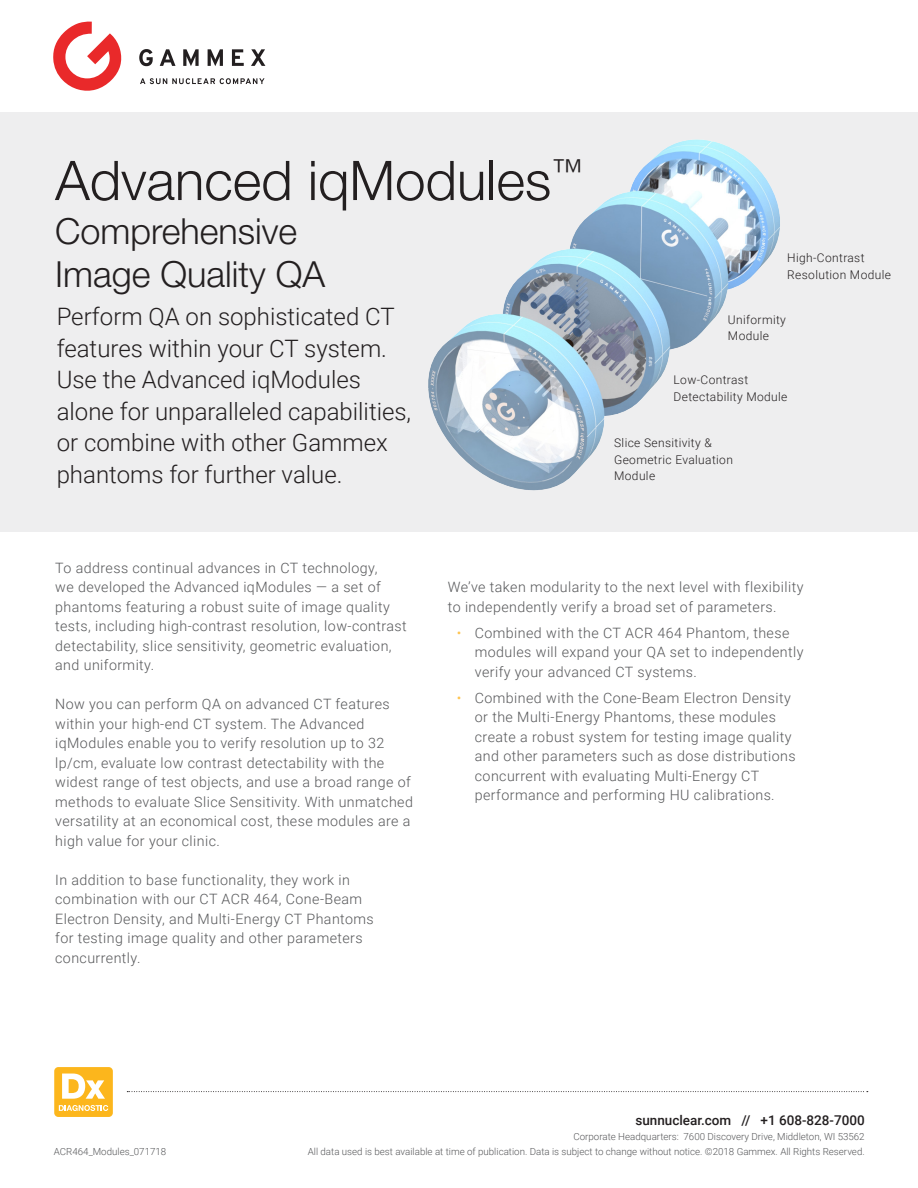
<style>
.page{position:relative;width:918px;height:1188px;background:#fff}
.page>*{position:absolute;margin:0;border:0;box-sizing:border-box;transform-origin:0 0}
.t1{font:300 54.75px "Helvetica Neue LT Pro";color:#231f20}
.t2{font:300 36px/43.5px "Helvetica Neue LT Pro";color:#231f20}
.Datasheet_Tagline{font:300 24px/31.5px "Roboto";color:#231f20}
.Body_Copy{font:300 14.25px/19.5px "Roboto";letter-spacing:.03em;color:#57585a}
.t3{font:500 13.5px "Roboto";color:#231f20}
.Specs_-_Table_Left_C{font:300 12px "Roboto";letter-spacing:.03em;color:#231f20}
.Datasheet_Minor_line{font:300 9.75px/15px "Roboto";color:#57585a;text-align:right}
.s1{color:#fec451}
</style>
<div class="page">
<div style="left:0;top:112px;width:918px;height:419px;background:#eeeeef"></div>
<svg style="left:127px;top:1091px;width:741px;height:1px"></svg>
<svg style="left:54px;top:1067px;width:59px;height:50px"></svg>
<svg style="left:139px;top:49px;width:14px;height:17px"></svg>
<svg style="left:160px;top:49px;width:16px;height:17px"></svg>
<svg style="left:183px;top:49px;width:16px;height:17px"></svg>
<svg style="left:208px;top:49px;width:15px;height:17px"></svg>
<svg style="left:232px;top:49px;width:12px;height:17px"></svg>
<svg style="left:251px;top:49px;width:14px;height:17px"></svg>
<svg style="left:53px;top:22px;width:69px;height:69px"></svg>
<svg style="left:140px;top:78px;width:125px;height:6px"></svg>
<img style="left:428px;top:139px;width:352px;height:352px">
<p class="t1" style="left:55px;top:147px;width:529px">Advanced iqModules<sup>™</sup></p>
<p class="t2" style="left:55px;top:208px;width:272px">Comprehensive<br>Image Quality QA</p>
<p class="Datasheet_Tagline" style="left:57px;top:300px;width:356px">Perform QA on sophisticated CT features within your CT system.<br>Use the Advanced iqModules alone for unparalleled capabilities, or combine with other Gammex phantoms for further value.</p>
<p class="Specs_-_Table_Left_C" style="left:787px;top:250px;width:79px">High-Contrast</p>
<p class="Specs_-_Table_Left_C" style="left:787px;top:266px;width:105px">Resolution Module</p>
<p class="Specs_-_Table_Left_C" style="left:728px;top:311px;width:59px">Uniformity</p>
<p class="Specs_-_Table_Left_C" style="left:728px;top:328px;width:43px">Module</p>
<p class="Specs_-_Table_Left_C" style="left:674px;top:371px;width:76px">Low-Contrast</p>
<p class="Specs_-_Table_Left_C" style="left:674px;top:388px;width:115px">Detectability Module</p>
<p class="Specs_-_Table_Left_C" style="left:614px;top:435px;width:99px">Slice Sensitivity &amp;</p>
<p class="Specs_-_Table_Left_C" style="left:614px;top:451px;width:120px">Geometric Evaluation</p>
<p class="Specs_-_Table_Left_C" style="left:614px;top:468px;width:43px">Module</p>
<p class="Body_Copy" style="left:55px;top:557px;width:353px">To address continual advances in CT technology,<br>we developed the Advanced iqModules — a set of phantoms featuring a robust suite of image quality tests, including high-contrast resolution, low-contrast detectability, slice sensitivity, geometric evaluation, and uniformity.</p>
<p class="Body_Copy" style="left:55px;top:694px;width:359px">Now you can perform QA on advanced CT features within your high-end CT system. The Advanced iqModules enable you to verify resolution up to 32 lp/cm, evaluate low contrast detectability with the widest range of test objects, and use a broad range of methods to evaluate Slice Sensitivity. With unmatched versatility at an economical cost, these modules are a high value for your clinic.</p>
<p class="Body_Copy" style="left:55px;top:869px;width:320px">In addition to base functionality, they work in combination with our CT ACR 464, Cone-Beam Electron Density, and Multi-Energy CT Phantoms for testing image quality and other parameters concurrently.</p>
<p class="Body_Copy" style="left:448px;top:577px;width:357px">We’ve taken modularity to the next level with flexibility to independently verify a broad set of parameters.</p>
<p class="Body_Copy" style="left:475px;top:622px;width:330px;text-indent:-18px"><span class="s1">•</span> Combined with the CT ACR 464 Phantom, these modules will expand your QA set to independently verify your advanced CT systems.</p>
<p class="Body_Copy" style="left:475px;top:687px;width:322px;text-indent:-18px"><span class="s1">•</span> Combined with the Cone-Beam Electron Density or the Multi-Energy Phantoms, these modules create a robust system for testing image quality and other parameters such as dose distributions concurrent with evaluating Multi-Energy CT performance and performing HU calibrations.</p>
<p class="Datasheet_Minor_line" style="left:54px;top:1144px;width:114px">ACR464_Modules_071718</p>
<p class="t3" style="left:635px;top:1111px;width:231px">sunnuclear.com // +1 608-828-7000</p>
<p class="Datasheet_Minor_line" style="left:308px;top:1129px;width:559px">Corporate Headquarters: 7600 Discovery Drive, Middleton, WI 53562<br>All data used is best available at time of publication. Data is subject to change without notice. ©2018 Gammex. All Rights Reserved.</p>
</div>
